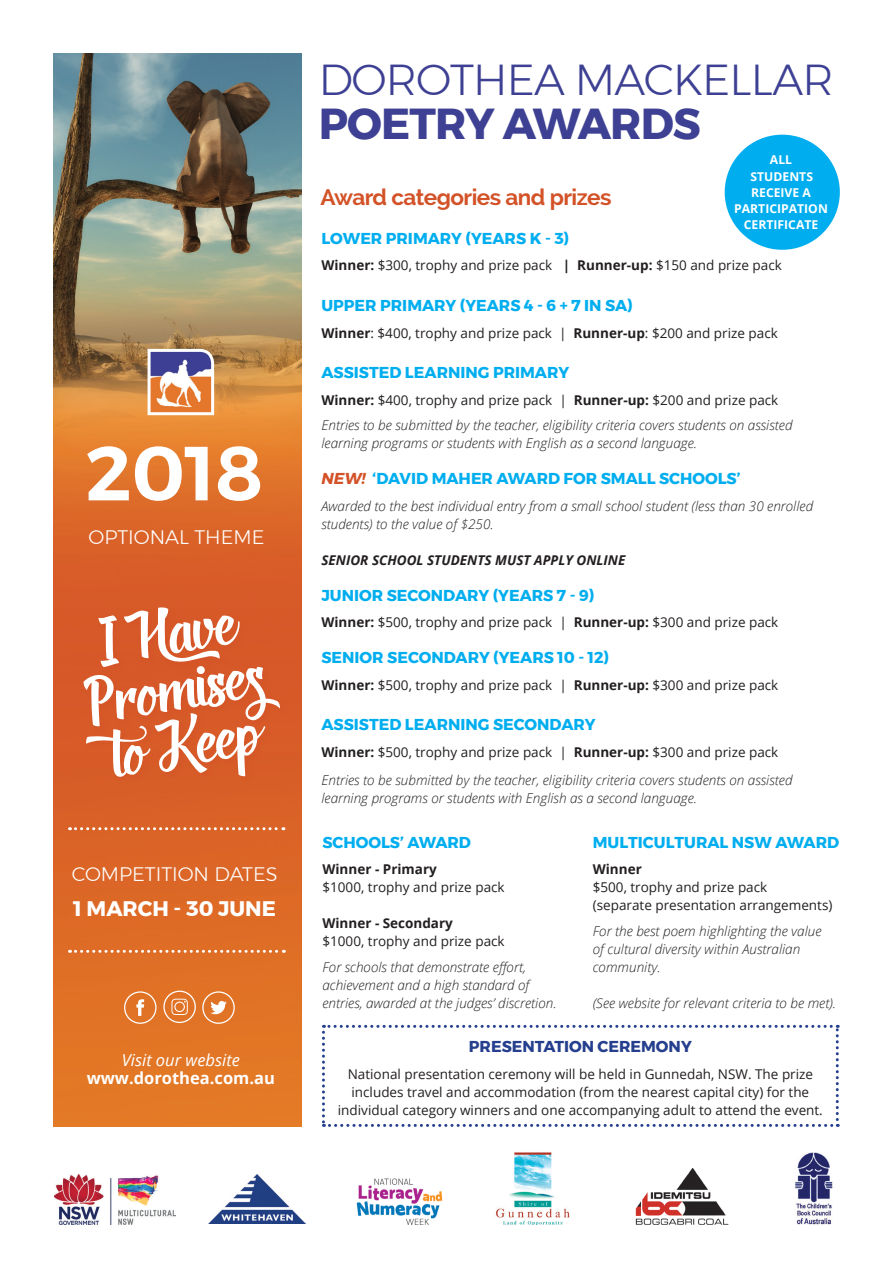
<style>
.page{position:relative;width:893px;height:1263px;background:#fff}
.page>*{position:absolute;margin:0;border:0;box-sizing:border-box;transform-origin:0 0}
.t1{font:83.25px "Deadhead Script";color:#fff}
.t2{font:600 76.5px "Montserrat";color:#fff}
.t3{font:300 43.2px "Montserrat";letter-spacing:-.02em;color:#3d4093}
.t4{font:700 43.2px "Montserrat";letter-spacing:-.02em;color:#3d4093}
.t5{font:700 22.5px "Raleway";letter-spacing:-.025em;color:#d35227}
.t6{font:700 21px "Montserrat";color:#fff}
.t7{font:300 19.5px "Montserrat";color:#fff}
.t8{font:700 16.5px "Open Sans";color:#fff}
.t9{font:italic 16.5px "Open Sans";color:#fff}
.t10{font:700 15.75px "Montserrat";color:#00aeef}
.t11{font:700 15.75px "Montserrat";color:#253f8e}
.t12{font:italic 300 13.5px/18px "Open Sans";color:#231f20}
.t13{font:13.5px/18px "Open Sans";color:#231f20}
.t14{font:700 13.5px "Open Sans";color:#231f20}
.t15{font:italic 700 13.5px "Open Sans";color:#231f20}
.t16{font:700 12.15px/16.2px "Open Sans";color:#fff;text-align:center}
.s1{font-weight:700}
.s2{font-weight:700;font-style:normal}
.s3{font-weight:400;font-style:normal}
.s4{font-style:italic;color:#d35227}
</style>
<div class="page">
<img style="left:53px;top:53px;width:248px;height:1074px">
<img style="left:496px;top:1152px;width:74px;height:72px">
<img style="left:54px;top:1174px;width:121px;height:50px">
<img style="left:357px;top:1179px;width:86px;height:45px">
<img style="left:795px;top:1152px;width:38px;height:73px">
<svg style="left:322px;top:1025px;width:517px;height:102px"></svg>
<img style="left:209px;top:1175px;width:96px;height:48px">
<img style="left:635px;top:1168px;width:93px;height:56px">
<svg style="left:146px;top:347px;width:70px;height:70px"></svg>
<div style="left:725px;top:135px;width:115px;height:115px;background:#00aeef;border-radius:50%"></div>
<div style="left:82px;top:606px;width:205px;height:178px;background:#d35227"></div>
<svg style="left:202px;top:991px;width:33px;height:33px"></svg>
<svg style="left:124px;top:991px;width:33px;height:33px"></svg>
<svg style="left:163px;top:990px;width:33px;height:33px"></svg>
<svg style="left:70px;top:827px;width:214px;height:3px"></svg>
<svg style="left:70px;top:950px;width:214px;height:3px"></svg>
<h2 class="t2" style="left:86px;top:413px;width:180px">2018</h2>
<h3 class="t7" style="left:89px;top:523px;width:177px">OPTIONAL THEME</h3>
<h1 class="t1" style="left:92px;top:604px;width:139px;rotate:-9deg">I Have</h1>
<h1 class="t1" style="left:81px;top:663px;width:181px;rotate:-9deg">Promises</h1>
<h1 class="t1" style="left:104px;top:716px;width:152px;rotate:-9deg">to Keep</h1>
<h3 class="t7" style="left:72px;top:859px;width:207px">COMPETITION DATES</h3>
<h3 class="t6" style="left:74px;top:892px;width:204px">1 MARCH - 30 JUNE</h3>
<p class="t9" style="left:122px;top:1049px;width:119px">Visit our website</p>
<p class="t8" style="left:87px;top:1066px;width:190px">www.dorothea.com.au</p>
<h3 class="t3" style="left:319px;top:47px;width:516px">DOROTHEA MACKELLAR</h3>
<h3 class="t4" style="left:319px;top:89px;width:384px">POETRY AWARDS</h3>
<p class="t16" style="left:734px;top:152px;width:95px">ALL<br>STUDENTS<br>RECEIVE A<br>PARTICIPATION<br>CERTIFICATE</p>
<h3 class="t5" style="left:320px;top:184px;width:293px">Award categories and prizes</h3>
<p class="t10" style="left:321px;top:226px;width:249px">LOWER PRIMARY (YEARS K - 3)</p>
<p class="t13" style="left:321px;top:256px;width:462px"><span class="s1">Winner:</span> $300, trophy and prize pack <span class="s1">| Runner-up:</span> $150 and prize pack</p>
<p class="t10" style="left:321px;top:293px;width:313px">UPPER PRIMARY (YEARS 4 - 6 + 7 IN SA)</p>
<p class="t13" style="left:321px;top:323px;width:458px"><span class="s1">Winner</span>: $400, trophy and prize pack | <span class="s1">Runner-up</span>: $200 and prize pack</p>
<p class="t10" style="left:321px;top:360px;width:249px">ASSISTED LEARNING PRIMARY</p>
<p class="t12" style="left:321px;top:386px;width:473px;line-height:25.5px"><span class="s2">Winner:</span> <span class="s3">$400, trophy and prize pack |</span> <span class="s2">Runner-up:</span> <span class="s3">$200 and prize pack<br></span>Entries to be submitted by the teacher, eligibility criteria covers students on assisted</p>
<p class="t12" style="left:321px;top:434px;width:377px">learning programs or students with English as a second language.</p>
<p class="t10" style="left:321px;top:466px;width:421px"><span class="s4">NEW!</span> ‘DAVID MAHER AWARD FOR SMALL SCHOOLS’</p>
<p class="t12" style="left:321px;top:496px;width:493px">Awarded to the best individual entry from a small school student (less than 30 enrolled students) to the value of $250.</p>
<p class="t15" style="left:321px;top:550px;width:306px">SENIOR SCHOOL STUDENTS MUST APPLY ONLINE</p>
<p class="t10" style="left:321px;top:582px;width:275px">JUNIOR SECONDARY (YEARS 7 - 9)</p>
<p class="t13" style="left:321px;top:613px;width:458px"><span class="s1">Winner:</span> $500, trophy and prize pack | <span class="s1">Runner-up:</span> $300 and prize pack</p>
<p class="t10" style="left:321px;top:645px;width:289px">SENIOR SECONDARY (YEARS 10 - 12)</p>
<p class="t13" style="left:321px;top:675px;width:458px"><span class="s1">Winner:</span> $500, trophy and prize pack | <span class="s1">Runner-up:</span> $300 and prize pack</p>
<p class="t10" style="left:321px;top:712px;width:276px">ASSISTED LEARNING SECONDARY</p>
<p class="t12" style="left:321px;top:737px;width:473px;line-height:28.5px"><span class="s2">Winner:</span> <span class="s3">$500, trophy and prize pack |</span> <span class="s2">Runner-up:</span> <span class="s3">$300 and prize pack<br></span>Entries to be submitted by the teacher, eligibility criteria covers students on assisted</p>
<p class="t12" style="left:321px;top:789px;width:377px">learning programs or students with English as a second language.</p>
<p class="t10" style="left:322px;top:829px;width:150px">SCHOOLS’ AWARD</p>
<p class="t14" style="left:322px;top:860px;width:116px">Winner - Primary</p>
<p class="t13" style="left:322px;top:878px;width:184px">$1000, trophy and prize pack</p>
<p class="t14" style="left:322px;top:914px;width:132px">Winner - Secondary</p>
<p class="t13" style="left:322px;top:932px;width:184px">$1000, trophy and prize pack</p>
<p class="t12" style="left:322px;top:957px;width:236px">For schools that demonstrate effort, achievement and a high standard of entries, awarded at the judges’ discretion.</p>
<p class="t10" style="left:593px;top:829px;width:248px">MULTICULTURAL NSW AWARD</p>
<p class="t14" style="left:593px;top:860px;width:51px">Winner</p>
<p class="t13" style="left:593px;top:878px;width:241px">$500, trophy and prize pack<br>(separate presentation arrangements)</p>
<p class="t12" style="left:593px;top:921px;width:230px">For the best poem highlighting the value of cultural diversity within Australian community.</p>
<p class="t12" style="left:593px;top:993px;width:245px">(See website for relevant criteria to be met).</p>
<p class="t11" style="left:469px;top:1034px;width:224px">PRESENTATION CEREMONY</p>
<p class="t13" style="left:338px;top:1064px;width:486px;text-align:center">National presentation ceremony will be held in Gunnedah, NSW. The prize includes travel and accommodation (from the nearest capital city) for the individual category winners and one accompanying adult to attend the event.</p>
</div>
